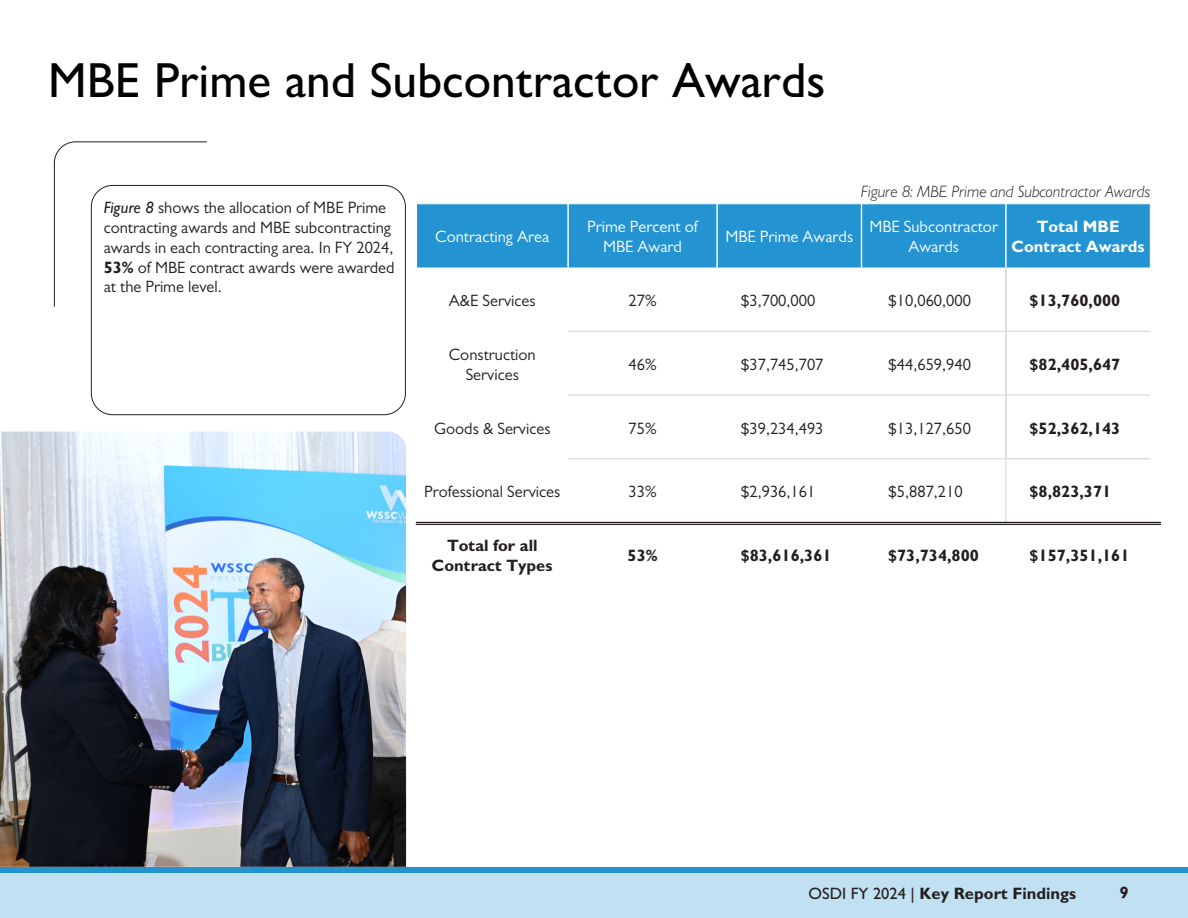
<style>
.page{position:relative;width:1188px;height:918px;background:#fff}
.page>*{position:absolute;margin:0;border:0;box-sizing:border-box;transform-origin:0 0}
.t1{font:500 49.5px "Gill Sans";color:#000}
.t2{font:16.5px/19.8px "Gill Sans";color:#231f20}
.t3{font:700 16.5px/19.8px "Gill Sans";color:#231f20;text-align:center}
.t4{font:16.5px/19.8px "Gill Sans";color:#fff;text-align:center}
.t5{font:italic 300 16.5px "Gill Sans";color:#231f20}
.t6{font:700 16.5px/19.8px "Gill Sans";color:#fff;text-align:center}
.s1{font-weight:500;font-style:italic}
.s2{font-weight:700}
.s3{font-weight:500}
</style>
<div class="page">
<div style="left:0;top:873px;width:1188px;height:45px;background:#c1e0f2"></div>
<div style="left:0;top:868px;width:1188px;height:5px;background:#2393d1"></div>
<div style="left:417px;top:204px;width:733px;height:64px;background:#2393d1"></div>
<hr style="left:568px;top:395px;width:149px;height:1px;background:#d6d5d8">
<hr style="left:717px;top:395px;width:145px;height:1px;background:#d6d5d8">
<hr style="left:862px;top:395px;width:144px;height:1px;background:#d6d5d8">
<hr style="left:567px;top:204px;width:2px;height:64px;background:#fff">
<hr style="left:716px;top:204px;width:2px;height:64px;background:#fff">
<hr style="left:861px;top:204px;width:1px;height:64px;background:#fff">
<hr style="left:1005px;top:204px;width:2px;height:64px;background:#fff">
<hr style="left:568px;top:458px;width:149px;height:1px;background:#d6d5d8">
<hr style="left:717px;top:458px;width:145px;height:1px;background:#d6d5d8">
<hr style="left:862px;top:458px;width:143px;height:1px;background:#d6d5d8">
<hr style="left:568px;top:331px;width:149px;height:1px;background:#d6d5d8">
<hr style="left:717px;top:331px;width:145px;height:1px;background:#d6d5d8">
<hr style="left:862px;top:331px;width:144px;height:1px;background:#d6d5d8">
<hr style="left:1005px;top:268px;width:2px;height:63px;background:#d1d2d4">
<hr style="left:1005px;top:332px;width:2px;height:63px;background:#d1d2d4">
<hr style="left:1005px;top:395px;width:2px;height:63px;background:#d1d2d4">
<hr style="left:1006px;top:331px;width:144px;height:1px;background:#d1d2d4">
<hr style="left:1006px;top:395px;width:144px;height:1px;background:#d1d2d4">
<hr style="left:1006px;top:458px;width:144px;height:1px;background:#d1d2d4">
<hr style="left:1006px;top:459px;width:1px;height:64px;background:#d1d2d4">
<hr style="left:416px;top:522px;width:745px;height:1px;background:#231f20">
<hr style="left:416px;top:524px;width:745px;height:1px;background:#231f20">
<svg style="left:54px;top:141px;width:352px;height:274px"></svg>
<img style="left:0;top:432px;width:406px;height:435px">
<p class="t1" style="left:48px;top:51px;width:779px">MBE Prime and Subcontractor Awards</p>
<p class="t2" style="left:104px;top:198px;width:292px"><span class="s1">Figure 8</span> shows the allocation of MBE Prime contracting awards and MBE subcontracting awards in each contracting area. In FY 2024, <span class="s2">53%</span> of MBE contract awards were awarded at the Prime level.</p>
<p class="t5" style="left:861px;top:182px;width:291px">Figure 8: MBE Prime and Subcontractor Awards</p>
<p class="t4" style="left:435px;top:227px;width:116px">Contracting Area</p>
<p class="t4" style="left:587px;top:217px;width:112px">Prime Percent of<br>MBE Award</p>
<p class="t4" style="left:725px;top:227px;width:129px">MBE Prime Awards</p>
<p class="t4" style="left:869px;top:217px;width:130px">MBE Subcontractor<br>Awards</p>
<p class="t6" style="left:1012px;top:217px;width:134px">Total MBE<br>Contract Awards</p>
<p class="t2" style="left:449px;top:290px;width:88px">A&amp;E Services</p>
<p class="t2" style="left:629px;top:290px;width:30px">27%</p>
<p class="t2" style="left:741px;top:290px;width:76px">$3,700,000</p>
<p class="t2" style="left:888px;top:290px;width:84px">$10,060,000</p>
<p class="t3" style="left:1030px;top:290px;width:92px">$13,760,000</p>
<p class="t2" style="left:449px;top:344px;width:88px;text-align:center">Construction<br>Services</p>
<p class="t2" style="left:629px;top:354px;width:30px">46%</p>
<p class="t2" style="left:741px;top:354px;width:84px">$37,745,707</p>
<p class="t2" style="left:888px;top:354px;width:84px">$44,659,940</p>
<p class="t3" style="left:1030px;top:354px;width:92px">$82,405,647</p>
<p class="t2" style="left:434px;top:418px;width:118px">Goods &amp; Services</p>
<p class="t2" style="left:629px;top:418px;width:30px">75%</p>
<p class="t2" style="left:741px;top:418px;width:84px">$39,234,493</p>
<p class="t2" style="left:888px;top:418px;width:84px">$13,127,650</p>
<p class="t3" style="left:1030px;top:418px;width:92px">$52,362,143</p>
<p class="t2" style="left:424px;top:482px;width:138px">Professional Services</p>
<p class="t2" style="left:629px;top:482px;width:30px">33%</p>
<p class="t2" style="left:741px;top:482px;width:76px">$2,936,161</p>
<p class="t2" style="left:888px;top:482px;width:76px">$5,887,210</p>
<p class="t3" style="left:1030px;top:481px;width:83px">$8,823,371</p>
<p class="t3" style="left:432px;top:535px;width:122px">Total for all<br>Contract Types</p>
<p class="t3" style="left:628px;top:545px;width:32px">53%</p>
<p class="t3" style="left:741px;top:545px;width:92px">$83,616,361</p>
<p class="t3" style="left:888px;top:545px;width:92px">$73,734,800</p>
<p class="t3" style="left:1030px;top:545px;width:101px">$157,351,161</p>
<p class="t3" style="left:809px;top:883px;width:269px"><span class="s3">OSDI FY 2024 |</span> Key Report Findings</p>
<p class="t3" style="left:1120px;top:882px;width:11px">9</p>
</div>
